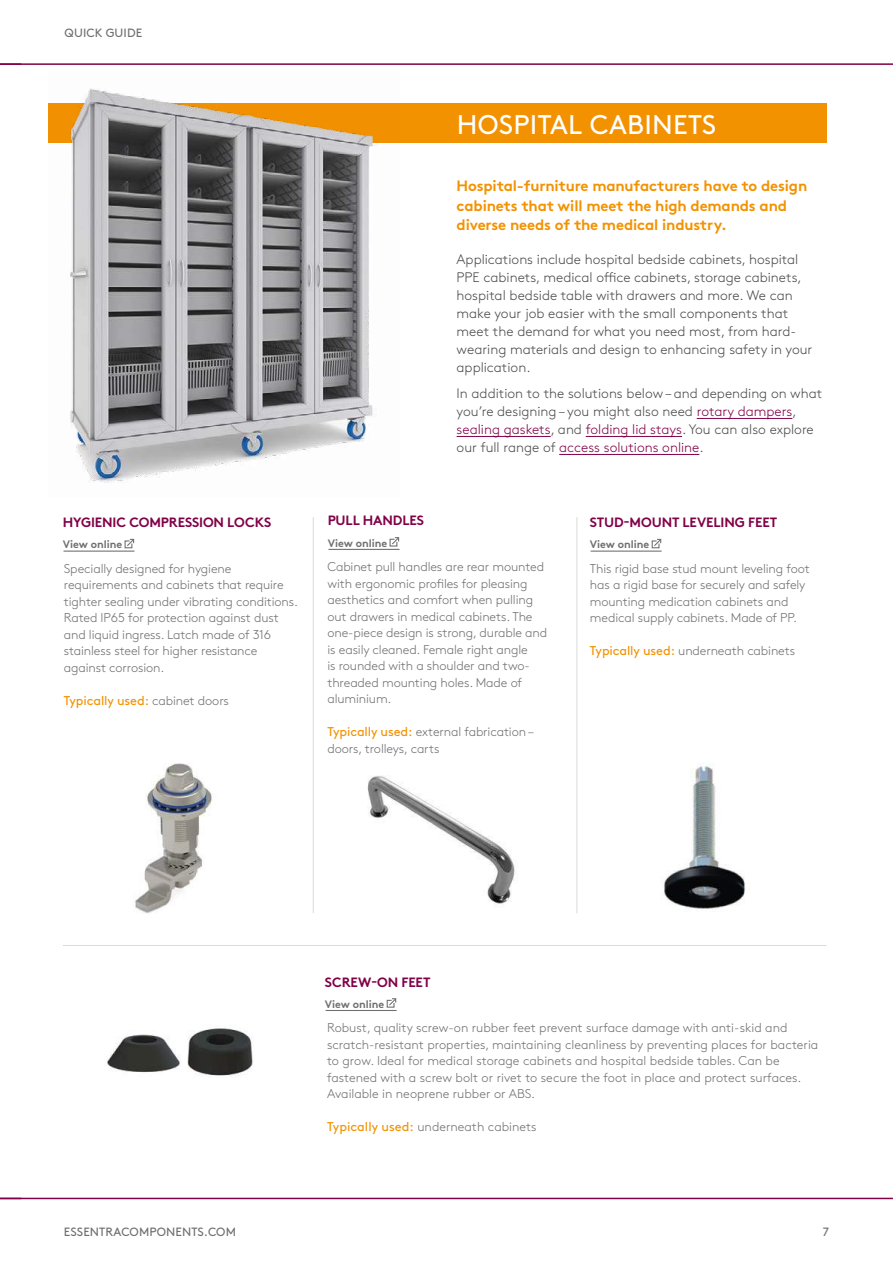
<style>
.page{position:relative;width:893px;height:1263px;background:#fff}
.page>*{position:absolute;margin:0;border:0;box-sizing:border-box;transform-origin:0 0}
.t1{font:27px "Brown Pro";letter-spacing:.01em;color:#fff}
.t2{font:700 15px/19.5px "Brown Pro";letter-spacing:-.01em;color:#f39200}
.t3{font:300 13.8px/18px "Brown Pro";color:#4a4a49}
.t4{font:700 13.5px "Brown Pro";letter-spacing:-.01em;color:#810047}
.t5{font:300 12.75px/16.5px "Brown Pro";letter-spacing:-.01em;color:#706f6f}
.t6{font:12.75px "Brown Pro";letter-spacing:-.01em;color:#f39200}
.t7{font:12px "Brown Pro";letter-spacing:.01em;color:#706f6f}
.t8{font:700 10.8px "Brown Pro";color:#706f6f}
.s1{color:#810047}
.s2{font-weight:300;color:#706f6f}
.s3{font-weight:400;color:#f39200}
</style>
<div class="page">
<hr style="left:0;top:1198px;width:893px;height:1px;background:#810047">
<hr style="left:0;top:63px;width:893px;height:2px;background:#810047">
<hr style="left:313px;top:517px;width:1px;height:396px;background:#dadada">
<hr style="left:63px;top:945px;width:764px;height:1px;background:#dadada">
<hr style="left:576px;top:517px;width:1px;height:396px;background:#dadada">
<div style="left:48px;top:104px;width:779px;height:39px;background:#f39200"></div>
<img style="left:664px;top:762px;width:82px;height:147px">
<img style="left:367px;top:776px;width:148px;height:129px">
<img style="left:107px;top:1028px;width:146px;height:48px">
<img style="left:48px;top:88px;width:351px;height:395px">
<img style="left:135px;top:763px;width:77px;height:150px">
<svg style="left:651px;top:538px;width:11px;height:11px"></svg>
<hr style="left:591px;top:551px;width:71px;height:1px;background:#706f6f">
<svg style="left:389px;top:537px;width:11px;height:10px"></svg>
<hr style="left:328px;top:549px;width:71px;height:1px;background:#706f6f">
<svg style="left:386px;top:998px;width:11px;height:10px"></svg>
<hr style="left:326px;top:1010px;width:71px;height:1px;background:#706f6f">
<hr style="left:697px;top:418px;width:95px;height:1px;background:#810047">
<hr style="left:457px;top:436px;width:94px;height:1px;background:#810047">
<hr style="left:586px;top:436px;width:96px;height:1px;background:#810047">
<hr style="left:559px;top:454px;width:140px;height:1px;background:#810047">
<svg style="left:124px;top:538px;width:11px;height:11px"></svg>
<hr style="left:64px;top:551px;width:70px;height:1px;background:#706f6f">
<p class="t7" style="left:65px;top:24px;width:79px">QUICK GUIDE</p>
<h1 class="t1" style="left:457px;top:104px;width:261px">HOSPITAL CABINETS</h1>
<p class="t2" style="left:457px;top:175px;width:352px">Hospital-furniture manufacturers have to design cabinets that will meet the high demands and diverse needs of the medical industry.</p>
<p class="t3" style="left:457px;top:249px;width:357px">Applications include hospital bedside cabinets, hospital PPE cabinets, medical office cabinets, storage cabinets, hospital bedside table with drawers and more. We can make your job easier with the small components that meet the demand for what you need most, from hard&shy;wearing materials and design to enhancing safety in your application.</p>
<p class="t3" style="left:457px;top:383px;width:367px">In addition to the solutions below – and depending on what you’re designing – you might also need <span class="s1">rotary dampers</span>, <span class="s1">sealing gaskets</span>, and <span class="s1">folding lid stays</span>. You can also explore our full range of <span class="s1">access solutions online</span>.</p>
<p class="t4" style="left:63px;top:511px;width:210px">HYGIENIC COMPRESSION LOCKS</p>
<p class="t4" style="left:328px;top:510px;width:98px">PULL HANDLES</p>
<p class="t4" style="left:590px;top:511px;width:189px">STUD-MOUNT LEVELING FEET</p>
<p class="t8" style="left:63px;top:536px;width:61px">View online</p>
<p class="t8" style="left:328px;top:534px;width:61px">View online</p>
<p class="t8" style="left:590px;top:536px;width:61px">View online</p>
<p class="t5" style="left:64px;top:559px;width:236px">Specially designed for hygiene requirements and cabinets that require tighter sealing under vibrating conditions.<br>Rated IP65 for protection against dust and liquid ingress. Latch made of 316 stainless steel for higher resistance against corrosion.</p>
<p class="t6" style="left:64px;top:690px;width:167px">Typically used: <span class="s2">cabinet doors</span></p>
<p class="t5" style="left:327px;top:557px;width:221px">Cabinet pull handles are rear mounted with ergonomic profiles for pleasing aesthetics and comfort when pulling out drawers in medical cabinets. The one-piece design is strong, durable and is easily cleaned. Female right angle<br>is rounded with a shoulder and two&shy;threaded mounting holes. Made of aluminium.</p>
<p class="t5" style="left:327px;top:722px;width:208px"><span class="s3">Typically used:</span> external fabrication – doors, trolleys, carts</p>
<p class="t5" style="left:590px;top:559px;width:222px">This rigid base stud mount leveling foot has a rigid base for securely and safely mounting medication cabinets and medical supply cabinets. Made of PP.</p>
<p class="t5" style="left:590px;top:642px;width:207px"><span class="s3">Typically used:</span> underneath cabinets</p>
<p class="t4" style="left:325px;top:971px;width:107px">SCREW-ON FEET</p>
<p class="t8" style="left:325px;top:995px;width:61px">View online</p>
<p class="t5" style="left:327px;top:1018px;width:493px">Robust, quality screw-on rubber feet prevent surface damage with anti-skid and scratch-resistant properties, maintaining cleanliness by preventing places for bacteria to grow. Ideal for medical storage cabinets and hospital bedside tables. Can be fastened with a screw bolt or rivet to secure the foot in place and protect surfaces.<br>Available in neoprene rubber or ABS.</p>
<p class="t5" style="left:327px;top:1117px;width:211px"><span class="s3">Typically used:</span> underneath cabinets</p>
<p class="t7" style="left:64px;top:1222px;width:174px">ESSENTRACOMPONENTS.COM</p>
<p class="t7" style="left:823px;top:1222px;width:8px">7</p>
</div>
